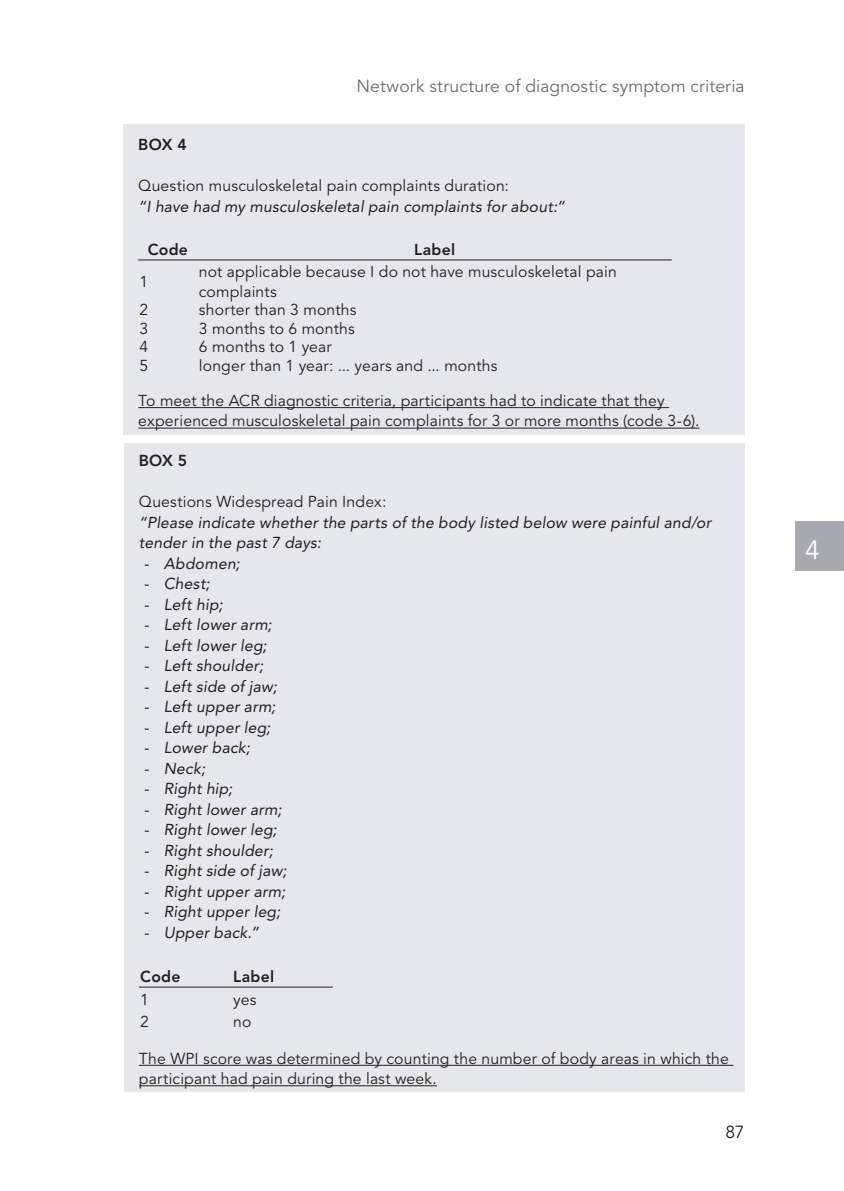
<style>
.page{position:relative;width:844px;height:1191px;background:#fff}
.page>*{position:absolute;margin:0;border:0;box-sizing:border-box;transform-origin:0 0}
.t1{font:26.25px "Avenir";color:#fff}
.t2{font:17.5px "Avenir";letter-spacing:.005em;color:#6c6d70}
.t3{font:17.5px "Avenir";color:#231f20}
.t4{font:15.75px/20.5px "Avenir";letter-spacing:.01em;color:#231f20}
.t5{font:italic 15.75px/20.5px "Avenir";letter-spacing:.01em;color:#231f20}
.t6{font:800 15.75px "Avenir";letter-spacing:.015em;color:#231f20}
</style>
<div class="page">
<div style="left:123px;top:124px;width:622px;height:310px;background:#e6e7e9"></div>
<hr style="left:138px;top:407px;width:530px;height:1px;background:#231f20">
<hr style="left:138px;top:428px;width:561px;height:1px;background:#231f20">
<hr style="left:138px;top:259px;width:59px;height:1px;background:#231f20">
<hr style="left:197px;top:259px;width:474px;height:1px;background:#231f20">
<div style="left:124px;top:443px;width:620px;height:648px;background:#e6e7e9"></div>
<hr style="left:139px;top:1064px;width:594px;height:1px;background:#231f20">
<hr style="left:139px;top:1085px;width:297px;height:1px;background:#231f20">
<hr style="left:139px;top:986px;width:194px;height:1px;background:#231f20">
<div style="left:795px;top:521px;width:48px;height:49px;background:#a8a9ad"></div>
<p class="t2" style="left:356px;top:79px;width:389px">Network structure of diagnostic symptom criteria</p>
<p class="t6" style="left:138px;top:138px;width:50px">BOX 4</p>
<p class="t4" style="left:138px;top:177px;width:372px">Question musculoskeletal pain complaints duration:</p>
<p class="t5" style="left:138px;top:197px;width:428px">“I have had my musculoskeletal pain complaints for about:”</p>
<p class="t6" style="left:148px;top:243px;width:42px">Code</p>
<p class="t6" style="left:414px;top:243px;width:42px">Label</p>
<p class="t4" style="left:139px;top:272px;width:10px">1</p>
<p class="t4" style="left:199px;top:262px;width:419px">not applicable because I do not have musculoskeletal pain complaints</p>
<p class="t4" style="left:139px;top:301px;width:10px">2</p>
<p class="t4" style="left:199px;top:301px;width:159px">shorter than 3 months</p>
<p class="t4" style="left:139px;top:319px;width:10px">3</p>
<p class="t4" style="left:199px;top:319px;width:157px">3 months to 6 months</p>
<p class="t4" style="left:139px;top:338px;width:10px">4</p>
<p class="t4" style="left:199px;top:338px;width:134px">6 months to 1 year</p>
<p class="t4" style="left:139px;top:356px;width:10px">5</p>
<p class="t4" style="left:199px;top:356px;width:300px">longer than 1 year: ... years and ... months</p>
<p class="t4" style="left:138px;top:391px;width:562px">To meet the ACR diagnostic criteria, participants had to indicate that they experienced musculoskeletal pain complaints for 3 or more months (code 3-6).</p>
<p class="t6" style="left:139px;top:454px;width:50px">BOX 5</p>
<p class="t4" style="left:139px;top:493px;width:249px">Questions Widespread Pain Index:</p>
<p class="t5" style="left:139px;top:513px;width:573px">“Please indicate whether the parts of the body listed below were painful and/or tender in the past 7 days:</p>
<p class="t5" style="left:144px;top:554px;width:97px">- Abdomen;</p>
<p class="t5" style="left:144px;top:575px;width:67px">- Chest;</p>
<p class="t5" style="left:144px;top:595px;width:80px">- Left hip;</p>
<p class="t5" style="left:144px;top:616px;width:129px">- Left lower arm;</p>
<p class="t5" style="left:144px;top:636px;width:124px">- Left lower leg;</p>
<p class="t5" style="left:144px;top:657px;width:121px">- Left shoulder;</p>
<p class="t5" style="left:144px;top:677px;width:135px">- Left side of jaw;</p>
<p class="t5" style="left:144px;top:698px;width:133px">- Left upper arm;</p>
<p class="t5" style="left:144px;top:718px;width:128px">- Left upper leg;</p>
<p class="t5" style="left:144px;top:739px;width:108px">- Lower back;</p>
<p class="t5" style="left:144px;top:759px;width:63px">- Neck;</p>
<p class="t5" style="left:144px;top:780px;width:90px">- Right hip;</p>
<p class="t5" style="left:144px;top:800px;width:139px">- Right lower arm;</p>
<p class="t5" style="left:144px;top:821px;width:134px">- Right lower leg;</p>
<p class="t5" style="left:144px;top:841px;width:131px">- Right shoulder;</p>
<p class="t5" style="left:144px;top:861px;width:144px">- Right side of jaw;</p>
<p class="t5" style="left:144px;top:882px;width:143px">- Right upper arm;</p>
<p class="t5" style="left:144px;top:902px;width:138px">- Right upper leg;</p>
<p class="t5" style="left:144px;top:923px;width:116px">- Upper back.”</p>
<p class="t6" style="left:140px;top:970px;width:42px">Code</p>
<p class="t6" style="left:233px;top:970px;width:42px">Label</p>
<p class="t4" style="left:140px;top:991px;width:10px">1</p>
<p class="t4" style="left:233px;top:991px;width:25px">yes</p>
<p class="t4" style="left:140px;top:1012px;width:10px">2</p>
<p class="t4" style="left:233px;top:1012px;width:20px">no</p>
<p class="t4" style="left:139px;top:1049px;width:591px">The WPI score was determined by counting the number of body areas in which the participant had pain during the last week.</p>
<p class="t3" style="left:725px;top:1124px;width:21px">87</p>
<h1 class="t1" style="left:805px;top:539px;width:16px">4</h1>
</div>
